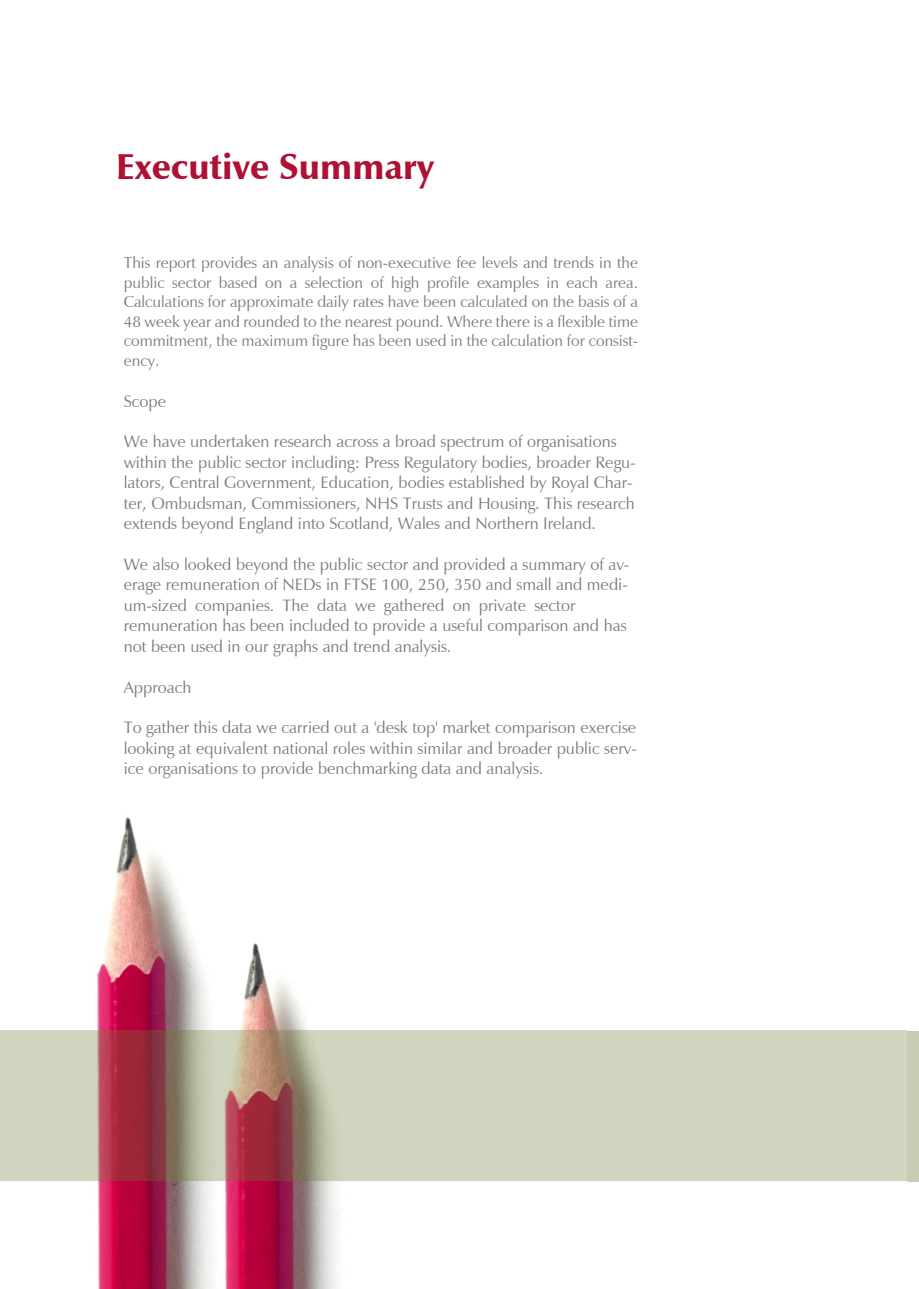
<style>
.page{position:relative;width:919px;height:1289px;background:#fff}
.page>*{position:absolute;margin:0;border:0;box-sizing:border-box;transform-origin:0 0}
.t1{font:900 36px "Zapf Humanist 601 BT";color:#af1134}
.t2{font:16.5px/20.4px "Zapf Humanist 601 BT";color:#7a7c7c}
.t3{font:15.75px/19.5px "Zapf Humanist 601 BT";color:#7a7c7c;text-align:justify}
</style>
<div class="page">
<img style="left:223px;top:943px;width:153px;height:345px">
<img style="left:32px;top:817px;width:191px;height:471px">
<div style="left:0;top:1030px;width:906px;height:150px;background:#6a7b34;opacity:.32"></div>
<div style="left:907px;top:1031px;width:11px;height:150px;background:#c6cdb2"></div>
<h1 class="t1" style="left:116px;top:152px;width:319px">Executive Summary</h1>
<p class="t3" style="left:124px;top:255px;width:516px">This report provides an analysis of non-executive fee levels and trends in the public sector based on a selection of high profile examples in each area.<br>Calculations for approximate daily rates have been calculated on the basis of a 48 week year and rounded to the nearest pound. Where there is a flexible time commitment, the maximum figure has been used in the calculation for consist&shy;ency.</p>
<p class="t2" style="left:124px;top:392px;width:44px">Scope</p>
<p class="t2" style="left:124px;top:433px;width:513px">We have undertaken research across a broad spectrum of organisations within the public sector including: Press Regulatory bodies, broader Regu&shy;lators, Central Government, Education, bodies established by Royal Char&shy;ter, Ombudsman, Commissioners, NHS Trusts and Housing. This research extends beyond England into Scotland, Wales and Northern Ireland.</p>
<p class="t2" style="left:124px;top:555px;width:507px">We also looked beyond the public sector and provided a summary of av&shy;erage remuneration of NEDs in FTSE 100, 250, 350 and small and medi&shy;um-sized companies. The data we gathered on private sector remuneration has been included to provide a useful comparison and has not been used in our graphs and trend analysis.</p>
<p class="t2" style="left:124px;top:678px;width:69px">Approach</p>
<p class="t2" style="left:124px;top:719px;width:514px;text-align:justify">To gather this data we carried out a 'desk top' market comparison exercise looking at equivalent national roles within similar and broader public serv&shy;ice organisations to provide benchmarking data and analysis.</p>
</div>
